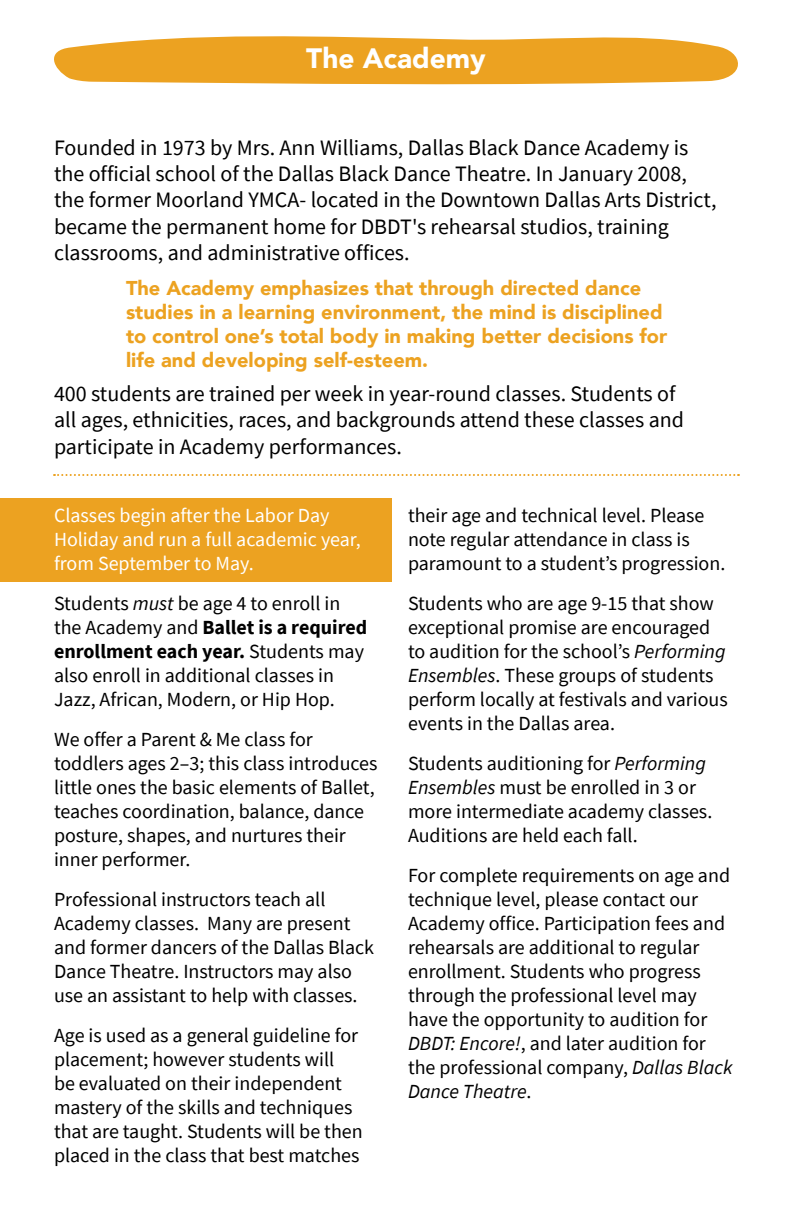
<style>
.page{position:relative;width:792px;height:1224px;background:#fff}
.page>*{position:absolute;margin:0;border:0;box-sizing:border-box;transform-origin:0 0}
.t1{font:900 28px "Avenir";color:#fff}
.t2{font:22px/26.4px "Source Sans Pro";color:#000}
.t3{font:20px/24px "Source Sans Pro";color:#000}
.t4{font:900 20px/24px "Avenir";color:#eca221}
.t5{font:20px/24px "Source Sans Pro";color:#fff}
.s1{font-style:italic}
.s2{font-weight:700}
</style>
<div class="page">
<div style="left:0;top:498px;width:391px;height:83px;background:#eca221"></div>
<svg style="left:54px;top:36px;width:684px;height:49px;background:#eead3c"></svg>
<svg style="left:54px;top:474px;width:685px;height:2px"></svg>
<h1 class="t1" style="left:306px;top:34px;width:181px">The Academy</h1>
<p class="t2" style="left:54px;top:134px;width:664px">Founded in 1973 by Mrs. Ann Williams, Dallas Black Dance Academy is the official school of the Dallas Black Dance Theatre. In January 2008, the former Moorland YMCA- located in the Downtown Dallas Arts District, became the permanent home for DBDT's rehearsal studios, training classrooms, and administrative offices.</p>
<p class="t4" style="left:126px;top:275px;width:543px">The Academy emphasizes that through directed dance studies in a learning environment, the mind is disciplined to control one’s total body in making better decisions for life and developing self-esteem.</p>
<p class="t2" style="left:54px;top:380px;width:632px">400 students are trained per week in year-round classes. Students of all ages, ethnicities, races, and backgrounds attend these classes and participate in Academy performances.</p>
<p class="t5" style="left:54px;top:503px;width:308px">Classes begin after the Labor Day<br>Holiday and run a full academic year, from September to May.</p>
<p class="t3" style="left:54px;top:591px;width:315px">Students <span class="s1">must</span> be age 4 to enroll in the Academy and <span class="s2">Ballet is a required enrollment each year.</span> Students may also enroll in additional classes in Jazz, African, Modern, or Hip Hop.</p>
<p class="t3" style="left:54px;top:727px;width:325px">We offer a Parent &amp; Me class for toddlers ages 2–3; this class introduces little ones the basic elements of Ballet, teaches coordination, balance, dance posture, shapes, and nurtures their inner performer.</p>
<p class="t3" style="left:54px;top:887px;width:322px">Professional instructors teach all Academy classes. Many are present and former dancers of the Dallas Black Dance Theatre. Instructors may also use an assistant to help with classes.</p>
<p class="t3" style="left:54px;top:1023px;width:310px">Age is used as a general guideline for placement; however students will<br>be evaluated on their independent mastery of the skills and techniques that are taught. Students will be then placed in the class that best matches</p>
<p class="t3" style="left:408px;top:503px;width:319px">their age and technical level. Please note regular attendance in class is paramount to a student’s progression.</p>
<p class="t3" style="left:408px;top:591px;width:321px">Students who are age 9-15 that show exceptional promise are encouraged to audition for the school’s <span class="s1">Performing Ensembles</span>. These groups of students perform locally at festivals and various events in the Dallas area.</p>
<p class="t3" style="left:408px;top:751px;width:306px">Students auditioning for <span class="s1">Performing Ensembles</span> must be enrolled in 3 or more intermediate academy classes.<br>Auditions are held each fall.</p>
<p class="t3" style="left:408px;top:863px;width:326px">For complete requirements on age and technique level, please contact our Academy office. Participation fees and rehearsals are additional to regular enrollment. Students who progress through the professional level may have the opportunity to audition for <span class="s1">DBDT: Encore!</span>, and later audition for the professional company, <span class="s1">Dallas Black Dance Theatre</span>.</p>
</div>
